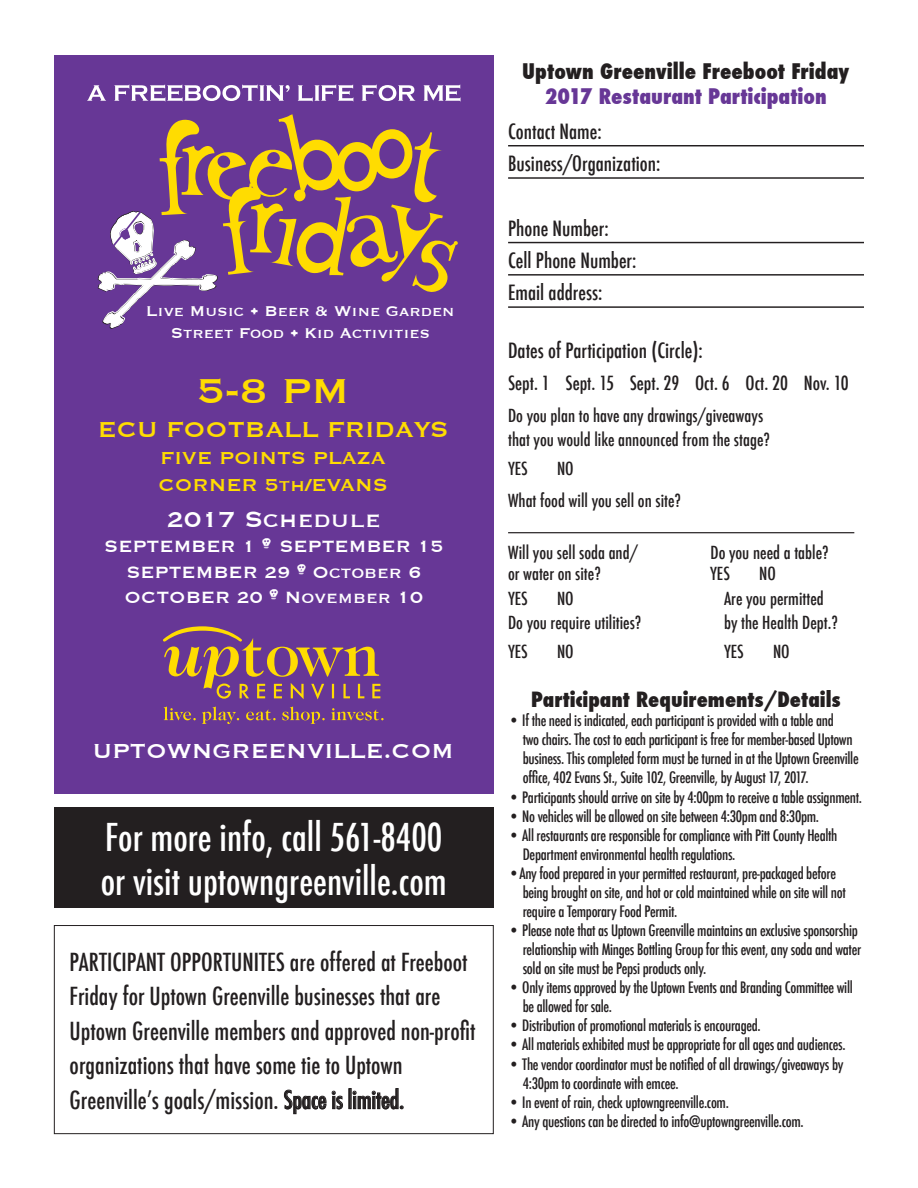
<style>
.page{position:relative;width:918px;height:1188px;background:#fff}
.page>*{position:absolute;margin:0;border:0;box-sizing:border-box;transform-origin:0 0}
.t1{font:44.85px "Copperplate";color:#ffdc01}
.t2{font:500 condensed 37.5px/43.5px "Futura";color:#fff}
.t3{font:28.2px "Copperplate";color:#fff}
.t4{font:28.05px "Copperplate";color:#ffdc01}
.t5{font:26.4px "Copperplate";color:#fff}
.t6{font:500 condensed 24.3px/34.5px "Futura";color:#231f20}
.t7{font:22.5px/27px "Copperplate";color:#ffdc01}
.t8{font:21.15px/25.3px "Copperplate";color:#fff;text-align:center}
.t9{font:800 condensed 21px "Futura";color:#231f20}
.t10{font:800 condensed 21px "Futura";color:#673796}
.t11{font:500 condensed 20.55px/32.2px "Futura";color:#231f20}
.t12{font:800 condensed 20.55px "Futura";color:#231f20}
.t13{font:500 condensed 19.05px "Futura";color:#231f20}
.t14{font:18.45px/22px "Copperplate";color:#fff;text-align:center}
.t15{font:500 condensed 17.55px/23.4px "Futura";color:#231f20}
.t16{font:500 condensed 15.45px/19px "Futura";letter-spacing:-.02em;color:#231f20}
.s1{font-family:"Windlass"}
</style>
<div class="page">
<hr style="left:508px;top:145px;width:356px;height:1px;background:#231f20">
<hr style="left:508px;top:177px;width:356px;height:2px;background:#231f20">
<hr style="left:508px;top:242px;width:356px;height:1px;background:#231f20">
<hr style="left:508px;top:274px;width:356px;height:2px;background:#231f20">
<hr style="left:508px;top:306px;width:356px;height:2px;background:#231f20">
<hr style="left:508px;top:532px;width:346px;height:1px;background:#231f20">
<svg style="left:284px;top:1090px;width:42px;height:24px"></svg>
<svg style="left:332px;top:1091px;width:11px;height:18px"></svg>
<svg style="left:353px;top:1088px;width:51px;height:21px"></svg>
<div style="left:54px;top:925px;width:440px;height:209px;border:1px solid #231f20"></div>
<div style="left:54px;top:807px;width:440px;height:101px;background:#231f20"></div>
<div style="left:54px;top:55px;width:440px;height:739px;background:#673796"></div>
<svg style="left:97px;top:114px;width:361px;height:215px"></svg>
<svg style="left:87px;top:85px;width:19px;height:16px"></svg>
<svg style="left:114px;top:85px;width:176px;height:16px"></svg>
<svg style="left:298px;top:85px;width:55px;height:16px"></svg>
<svg style="left:362px;top:85px;width:53px;height:16px"></svg>
<svg style="left:424px;top:85px;width:37px;height:16px"></svg>
<svg style="left:163px;top:626px;width:217px;height:73px"></svg>
<svg style="left:164px;top:707px;width:32px;height:13px"></svg>
<svg style="left:202px;top:707px;width:37px;height:17px"></svg>
<svg style="left:246px;top:709px;width:30px;height:11px"></svg>
<svg style="left:282px;top:707px;width:43px;height:17px"></svg>
<svg style="left:331px;top:708px;width:53px;height:12px"></svg>
<p class="t14" style="left:146px;top:299px;width:310px">Live Music • Beer &amp; Wine Garden<br>Street Food • Kid Activities</p>
<h1 class="t1" style="left:197px;top:361px;width:153px">5-8 PM</h1>
<h3 class="t4" style="left:98px;top:411px;width:352px">ECU FOOTBALL FRIDAYS</h3>
<h3 class="t7" style="left:159px;top:443px;width:231px">FIVE POINTS PLAZA<br>CORNER 5th/EVANS</h3>
<h3 class="t3" style="left:167px;top:501px;width:215px">2017 Schedule</h3>
<h3 class="t8" style="left:104px;top:533px;width:341px">SEPTEMBER 1 <span class="s1">ß</span> SEPTEMBER 15<br>SEPTEMBER 29 <span class="s1">ß</span> October 6<br>OCTOBER 20 <span class="s1">ß</span> November 10</h3>
<h3 class="t5" style="left:93px;top:734px;width:362px">UPTOWNGREENVILLE.COM</h3>
<h2 class="t2" style="left:101px;top:816px;width:347px">For more info, call 561-8400 or visit uptowngreenville.com</h2>
<h3 class="t6" style="left:70px;top:945px;width:407px;text-indent:220px">are offered at Freeboot Friday for Uptown Greenville businesses that are Uptown Greenville members and approved non-profit organizations that have some tie to Uptown Greenville’s goals/mission. Space is limited.</h3>
<h3 class="t6" style="left:70px;top:945px;width:39px">Participant</h3>
<h3 class="t6" style="left:170px;top:945px;width:12px">oppo</h3>
<h3 class="t6" style="left:213px;top:945px;width:21px">rtunites</h3>
<h3 class="t9" style="left:522px;top:57px;width:329px">Uptown Greenville Freeboot Friday</h3>
<h3 class="t10" style="left:545px;top:82px;width:284px">2017 Restaurant Participation</h3>
<h3 class="t11" style="left:508px;top:116px;width:154px">Contact Name:<br>Business/Organization:</h3>
<h3 class="t11" style="left:508px;top:212px;width:130px">Phone Number:<br>Cell Phone Number:<br>Email address:</h3>
<h3 class="t11" style="left:508px;top:334px;width:196px">Dates of Participation (Circle):</h3>
<p class="t13" style="left:508px;top:371px;width:342px">Sept. 1 Sept. 15 Sept. 29 Oct. 6 Oct. 20 Nov. 10</p>
<p class="t15" style="left:508px;top:404px;width:263px">Do you plan to have any drawings/giveaways that you would like announced from the stage?</p>
<p class="t15" style="left:508px;top:457px;width:21px">YES</p>
<p class="t15" style="left:508px;top:453px;width:175px;line-height:32.2px;text-indent:49px">NO<br>What food will you sell on site?</p>
<p class="t15" style="left:508px;top:541px;width:131px">Will you sell soda and/</p>
<p class="t15" style="left:711px;top:541px;width:120px">Do you need a table?</p>
<p class="t15" style="left:508px;top:562px;width:94px">or water on site?</p>
<p class="t15" style="left:710px;top:562px;width:21px">YES</p>
<p class="t15" style="left:759px;top:562px;width:18px">NO</p>
<p class="t15" style="left:508px;top:587px;width:21px">YES</p>
<p class="t15" style="left:557px;top:587px;width:18px">NO</p>
<p class="t15" style="left:724px;top:587px;width:101px">Are you permitted</p>
<p class="t15" style="left:508px;top:610px;width:135px">Do you require utilities?</p>
<p class="t15" style="left:724px;top:610px;width:115px">by the Health Dept.?</p>
<p class="t15" style="left:508px;top:640px;width:21px">YES</p>
<p class="t15" style="left:557px;top:640px;width:18px">NO</p>
<p class="t15" style="left:724px;top:640px;width:21px">YES</p>
<p class="t15" style="left:773px;top:640px;width:18px">NO</p>
<h3 class="t12" style="left:531px;top:686px;width:311px">Participant Requirements/Details</h3>
<p class="t16" style="left:523px;top:711px;width:337px;text-indent:-15px">• If the need is indicated, each participant is provided with a table and<br>two chairs. The cost to each participant is free for member-based Uptown business. This completed form must be turned in at the Uptown Greenville office, 402 Evans St., Suite 102, Greenville, by August 17, 2017.</p>
<p class="t16" style="left:508px;top:787px;width:355px">• Participants should arrive on site by 4:00pm to receive a table assignment.</p>
<p class="t16" style="left:508px;top:806px;width:313px">• No vehicles will be allowed on site between 4:30pm and 8:30pm.</p>
<p class="t16" style="left:523px;top:826px;width:316px;text-indent:-15px">• All restaurants are responsible for compliance with Pitt County Health<br>Department environmental health regulations.</p>
<p class="t16" style="left:523px;top:864px;width:325px;text-indent:-15px">•Any food prepared in your permitted restaurant, pre-packaged before being brought on site, and hot or cold maintained while on site will not require a Temporary Food Permit.</p>
<p class="t16" style="left:523px;top:921px;width:340px;text-indent:-15px">• Please note that as Uptown Greenville maintains an exclusive sponsorship relationship with Minges Bottling Group for this event, any soda and water sold on site must be Pepsi products only.</p>
<p class="t16" style="left:523px;top:978px;width:332px;text-indent:-15px">• Only items approved by the Uptown Events and Branding Committee will be allowed for sale.</p>
<p class="t16" style="left:508px;top:1016px;width:254px">• Distribution of promotional materials is encouraged.</p>
<p class="t16" style="left:508px;top:1035px;width:339px">• All materials exhibited must be appropriate for all ages and audiences.</p>
<p class="t16" style="left:523px;top:1054px;width:322px;text-indent:-15px">• The vendor coordinator must be notified of all drawings/giveaways by<br>4:30pm to coordinate with emcee.</p>
<p class="t16" style="left:508px;top:1093px;width:222px">• In event of rain, check uptowngreenville.com.</p>
<p class="t16" style="left:508px;top:1112px;width:297px">• Any questions can be directed to info@uptowngreenville.com.</p>
</div>
